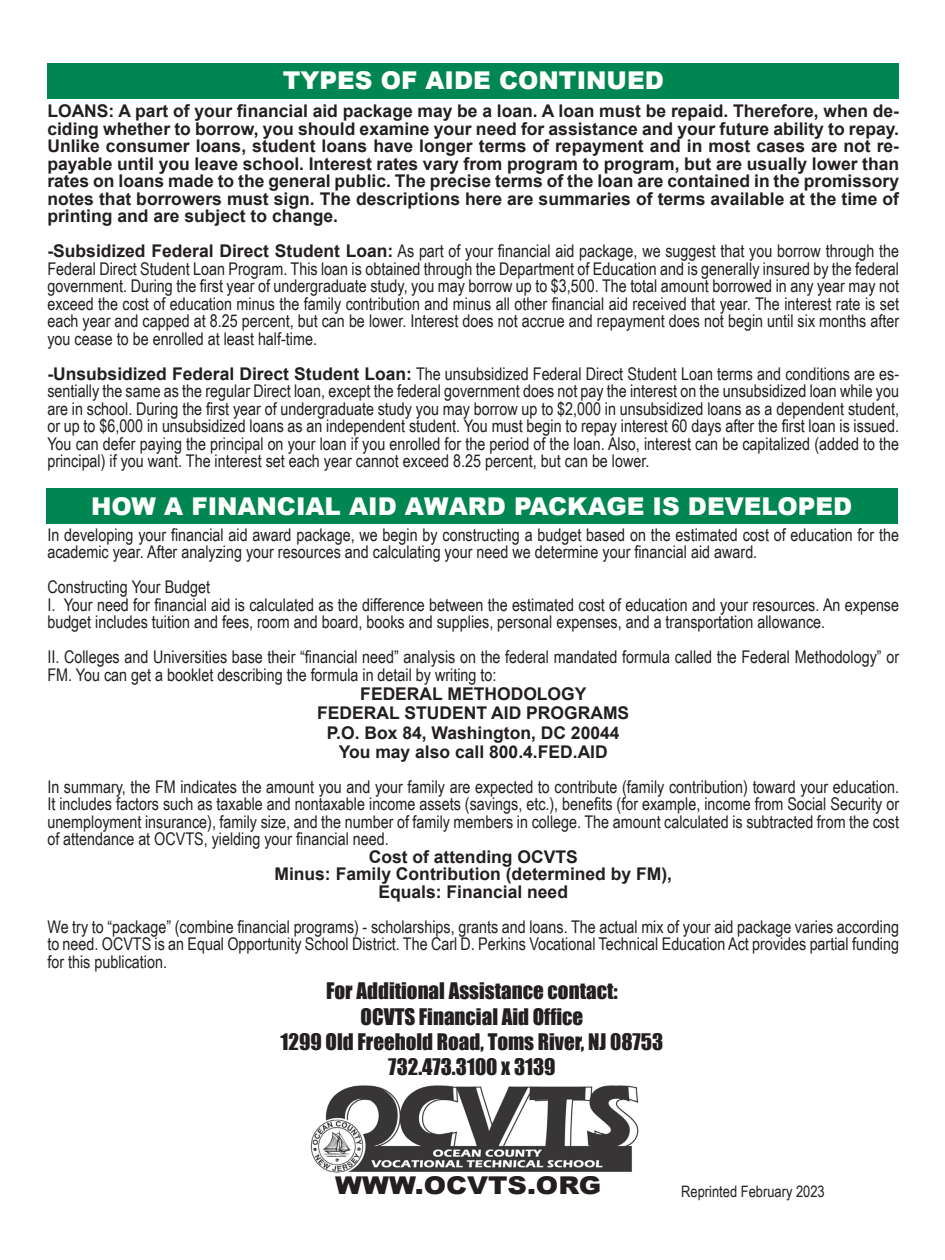
<style>
.page{position:relative;width:945px;height:1260px;background:#fff}
.page>*{position:absolute;margin:0;border:0;box-sizing:border-box;transform-origin:0 0}
.t1{font:900 24.5px "Arial";color:#fff}
.t2{font:900 24.5px "Arial";color:#231f20;scale:1.1 1}
.t3{font:21px "Impact";color:#231f20}
.t4{font:17.5px/17.5px "Arial Narrow";color:#231f20;text-align:justify}
.t5{font:700 17.5px/17.5px "Arial";color:#231f20;text-align:justify}
.t6{font:15.75px "Arial Narrow";color:#231f20}
.s1{font-family:"Arial";font-weight:700}
</style>
<div class="page">
<div style="left:47px;top:63px;width:852px;height:35px;background:#008751"></div>
<div style="left:46px;top:488px;width:852px;height:36px;background:#008751"></div>
<img style="left:310px;top:1085px;width:329px;height:88px">
<p class="t1" style="left:283px;top:63px;width:383px">TYPES OF AIDE CONTINUED</p>
<p class="t5" style="left:47px;top:103px;width:853px">LOANS: A part of your financial aid package may be a loan. A loan must be repaid. Therefore, when de&shy;ciding whether to borrow, you should examine your need for assistance and your future ability to repay.<br>Unlike consumer loans, student loans have longer terms of repayment and in most cases are not re&shy;payable until you leave school. Interest rates vary from program to program, but are usually lower than rates on loans made to the general public. The precise terms of the loan are contained in the promissory notes that borrowers must sign. The descriptions here are summaries of terms available at the time of printing and are subject to change.</p>
<p class="t4" style="left:47px;top:242px;width:853px"><span class="s1">-Subsidized Federal Direct Student Loan:</span> As part of your financial aid package, we suggest that you borrow through the Federal Direct Student Loan Program. This loan is obtained through the Department of Education and is generally insured by the federal government. During the first year of undergraduate study, you may borrow up to $3,500. The total amount borrowed in any year may not exceed the cost of education minus the family contribution and minus all other financial aid received that year. The interest rate is set each year and capped at 8.25 percent, but can be lower. Interest does not accrue and repayment does not begin until six months after you cease to be enrolled at least half-time.</p>
<p class="t4" style="left:47px;top:364px;width:853px"><span class="s1">-Unsubsidized Federal Direct Student Loan:</span> The unsubsidized Federal Direct Student Loan terms and conditions are es&shy;sentially the same as the regular Direct loan, except the federal government does not pay the interest on the unsubsidized loan while you are in school. During the first year of undergraduate study you may borrow up to $2,000 in unsubsidized loans as a dependent student, or up to $6,000 in unsubsidized loans as an independent student. You must begin to repay interest 60 days after the first loan is issued.<br>You can defer paying the principal on your loan if you enrolled for the period of the loan. Also, interest can be capitalized (added to the principal) if you want. The interest set each year cannot exceed 8.25 percent, but can be lower.</p>
<p class="t1" style="left:91px;top:488px;width:763px">HOW A FINANCIAL AID AWARD PACKAGE IS DEVELOPED</p>
<p class="t4" style="left:47px;top:525px;width:853px">In developing your financial aid award package, we begin by constructing a budget based on the estimated cost of education for the academic year. After analyzing your resources and calculating your need we determine your financial aid award.</p>
<p class="t4" style="left:47px;top:578px;width:164px">Constructing Your Budget</p>
<p class="t4" style="left:47px;top:595px;width:853px">I. Your need for financial aid is calculated as the difference between the estimated cost of education and your resources. An expense budget includes tuition and fees, room and board, books and supplies, personal expenses, and a transportation allowance.</p>
<p class="t4" style="left:47px;top:648px;width:853px">II. Colleges and Universities base their “financial need” analysis on the federal mandated formula called the Federal Methodology” or<br>FM. You can get a booklet describing the formula in detail by writing to:</p>
<p class="t5" style="left:360px;top:686px;width:228px">FEDERAL METHODOLOGY</p>
<p class="t5" style="left:317px;top:705px;width:314px">FEDERAL STUDENT AID PROGRAMS</p>
<p class="t5" style="left:327px;top:724px;width:294px">P.O. Box 84, Washington, DC 20044</p>
<p class="t5" style="left:339px;top:743px;width:271px">You may also call 800.4.FED.AID</p>
<p class="t4" style="left:47px;top:777px;width:853px">In summary, the FM indicates the amount you and your family are expected to contribute (family contribution) toward your education.<br>It includes factors such as taxable and nontaxable income assets (savings, etc.), benefits (for example, income from Social Security or unemployment insurance), family size, and the number of family members in college. The amount calculated is subtracted from the cost of attendance at OCVTS, yielding your financial need.</p>
<p class="t5" style="left:369px;top:848px;width:211px">Cost of attending OCVTS</p>
<p class="t5" style="left:274px;top:866px;width:399px">Minus: Family Contribution (determined by FM),</p>
<p class="t5" style="left:378px;top:883px;width:191px">Equals: Financial need</p>
<p class="t4" style="left:47px;top:917px;width:853px">We try to “package” (combine financial programs) - scholarships, grants and loans. The actual mix of your aid package varies according to need. OCVTS is an Equal Opportunity School District. The Carl D. Perkins Vocational Technical Education Act provides partial funding for this publication.</p>
<p class="t3" style="left:326px;top:975px;width:293px">For Additional Assistance contact:</p>
<p class="t3" style="left:361px;top:1000px;width:224px">OCVTS Financial Aid Office</p>
<p class="t3" style="left:281px;top:1025px;width:384px">1299 Old Freehold Road, Toms River, NJ 08753</p>
<p class="t3" style="left:388px;top:1051px;width:169px">732.473.3100 x 3139</p>
<p class="t2" style="left:335px;top:1167px;width:243px">WWW.OCVTS.ORG</p>
<p class="t6" style="left:681px;top:1180px;width:145px">Reprinted February 2023</p>
</div>
